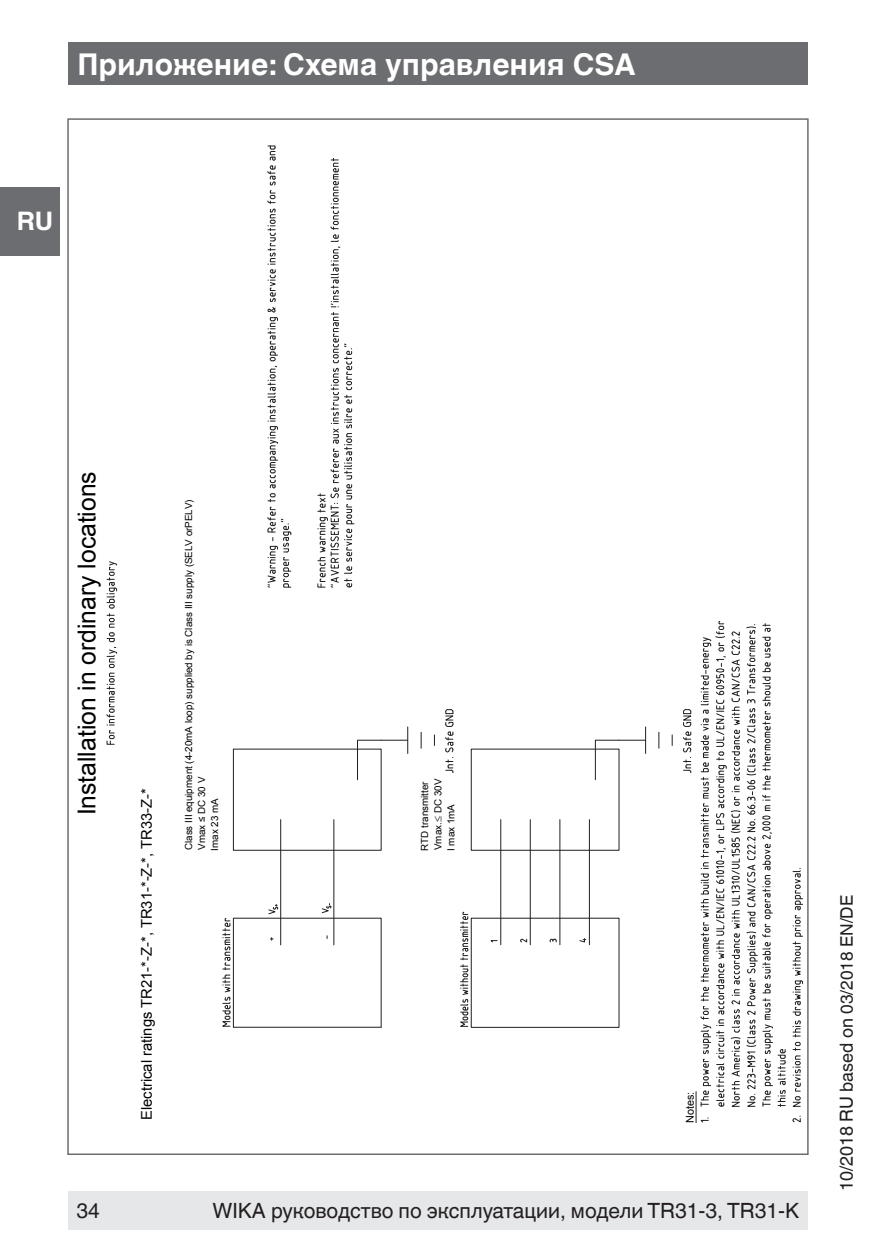
<style>
.page{position:relative;width:893px;height:1259px;background:#fff}
.page>*{position:absolute;margin:0;border:0;box-sizing:border-box;transform-origin:0 0}
.t1{font:700 30px "Helvetica World";color:#fff}
.t2{font:700 25.5px "Helvetica World";color:#fff}
.t3{font:24.6px "Arial";color:#000002}
.t4{font:21px "Helvetica World";color:#231f20}
.t5{font:18px "Helvetica World";color:#231f20}
.t6{font:14.7px "Arial";color:#000002}
.t7{font:10.8px "Arial";color:#000002}
.t8{font:9.9px/13.2px "Arial";color:#000002}
.s1{font-size:17.4px}
</style>
<div class="page">
<div style="left:68px;top:1191px;width:740px;height:38px;background:#e6e7e9"></div>
<div style="left:68px;top:43px;width:740px;height:42px;background:#6c6d70"></div>
<div style="left:0;top:187px;width:60px;height:68px;background:#6c6d70"></div>
<svg style="left:222px;top:918px;width:9px;height:108px"></svg>
<hr style="left:280px;top:819px;width:1px;height:126px;background:#231f20">
<hr style="left:333px;top:819px;width:1px;height:126px;background:#231f20">
<svg style="left:421px;top:732px;width:1px;height:16px"></svg>
<svg style="left:445px;top:709px;width:9px;height:64px"></svg>
<hr style="left:233px;top:1026px;width:148px;height:1px;background:#231f20">
<svg style="left:357px;top:727px;width:51px;height:53px"></svg>
<svg style="left:268px;top:904px;width:10px;height:10px"></svg>
<svg style="left:322px;top:903px;width:9px;height:10px"></svg>
<hr style="left:500px;top:819px;width:1px;height:125px;background:#231f20">
<hr style="left:530px;top:819px;width:1px;height:125px;background:#231f20">
<hr style="left:559px;top:819px;width:1px;height:125px;background:#231f20">
<hr style="left:589px;top:819px;width:1px;height:125px;background:#231f20">
<svg style="left:490px;top:940px;width:8px;height:2px"></svg>
<svg style="left:520px;top:939px;width:7px;height:3px"></svg>
<svg style="left:550px;top:938px;width:7px;height:4px"></svg>
<svg style="left:579px;top:938px;width:7px;height:4px"></svg>
<svg style="left:267px;top:146px;width:25px;height:442px"></svg>
<svg style="left:460px;top:912px;width:9px;height:114px"></svg>
<svg style="left:317px;top:158px;width:38px;height:430px"></svg>
<hr style="left:695px;top:1091px;width:2px;height:32px;background:#231f20">
<svg style="left:700px;top:1117px;width:9px;height:6px"></svg>
<svg style="left:792px;top:1115px;width:9px;height:8px"></svg>
<svg style="left:700px;top:621px;width:103px;height:486px"></svg>
<svg style="left:106px;top:561px;width:11px;height:184px"></svg>
<svg style="left:658px;top:732px;width:1px;height:16px"></svg>
<svg style="left:683px;top:709px;width:9px;height:64px"></svg>
<svg style="left:595px;top:727px;width:51px;height:53px"></svg>
<h1 class="t1" style="left:77px;top:47px;width:560px">Приложение: Схема управления CSA</h1>
<h2 class="t2" style="left:17px;top:207px;width:38px">RU</h2>
<h3 class="t3" style="left:71px;top:815px;width:346px;rotate:-90deg">Installation in ordinary locations</h3>
<h3 class="t6" style="left:137px;top:1120px;width:333px;rotate:-90deg">Electrical ratings TR21-*-Z-*, TR31-*-Z-*, TR33-Z-*</h3>
<p class="t8" style="left:182px;top:850px;width:353px;rotate:-90deg">Class III equipment (4-20mA loop) supplied by is Class III supply (SELV orPELV)<br>Vmax ≤ DC 30 V<br>Imax 23 mA</p>
<p class="t8" style="left:418px;top:851px;width:74px;rotate:-90deg">RTD transmitter<br>Vmax. DC 30V<br>I max 1mA</p>
<p class="t7" style="left:683px;top:1123px;width:33px;rotate:-90deg">Notes:</p>
<h3 class="t4" style="left:77px;top:1198px;width:25px">34</h3>
<h3 class="t4" style="left:212px;top:1198px;width:589px">WIKA руководство по эксплуатации, модели TR31-3, TR31-K</h3>
<h3 class="t5" style="left:836px;top:1191px;width:298px;rotate:-90deg">10/2018 RU based on <span class="s1">03/2018 EN/DE</span></h3>
</div>
